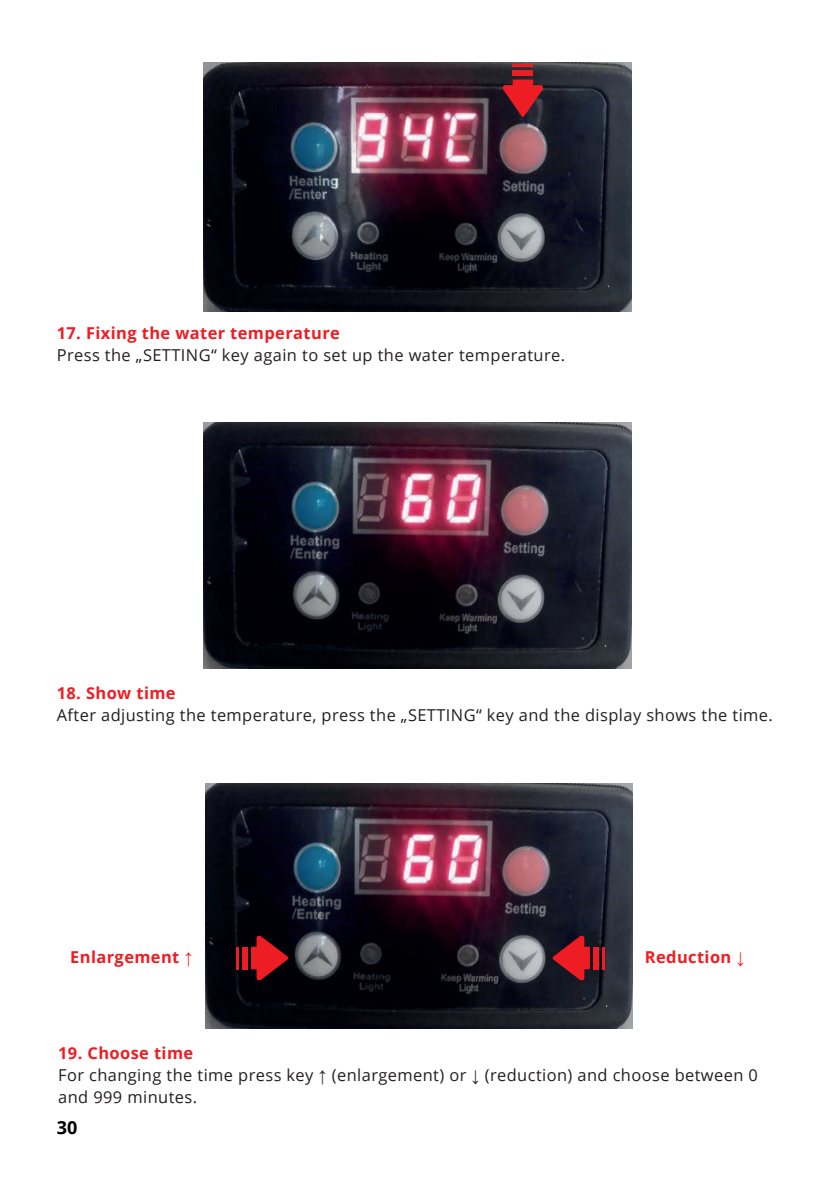
<style>
.page{position:relative;width:840px;height:1191px;background:#fff}
.page>*{position:absolute;margin:0;border:0;box-sizing:border-box;transform-origin:0 0}
.t1{font:700 18px "Open Sans";color:#000001}
.t2{font:16.4px/22px "Open Sans";letter-spacing:.025em;color:#231f20}
.t3{font:700 16.4px "Open Sans";letter-spacing:.025em;color:#ee1d23}
.s1{font-family:"Arial";font-weight:400}
.s2{font-weight:700;color:#ee1d23}
.s3{font-family:"Arial"}
</style>
<div class="page">
<img style="left:204px;top:63px;width:427px;height:248px">
<div style="left:512px;top:70px;width:21px;height:6px;background:#ee1d23"></div>
<svg style="left:502px;top:80px;width:41px;height:37px;background:#921e26"></svg>
<hr style="left:512px;top:65px;width:21px;height:2px;background:#ee1d23">
<img style="left:205px;top:783px;width:427px;height:245px">
<div style="left:592px;top:946px;width:6px;height:23px;background:#ee1d23"></div>
<svg style="left:552px;top:935px;width:37px;height:45px;background:#8b1922"></svg>
<hr style="left:602px;top:946px;width:2px;height:23px;background:#ee1d23">
<div style="left:242px;top:946px;width:5px;height:23px;background:#ee1d23"></div>
<svg style="left:251px;top:935px;width:37px;height:45px;background:#861016"></svg>
<hr style="left:236px;top:946px;width:2px;height:23px;background:#ee1d23">
<img style="left:204px;top:423px;width:427px;height:245px">
<p class="t3" style="left:57px;top:321px;width:284px">17. Fixing the water temperature</p>
<p class="t2" style="left:57px;top:343px;width:509px">Press the „SETTING“ key again to set up the water temperature.</p>
<p class="t3" style="left:57px;top:681px;width:120px">18. Show time</p>
<p class="t2" style="left:57px;top:703px;width:717px">After adjusting the temperature, press the „SETTING“ key and the display shows the time.</p>
<p class="t3" style="left:70px;top:945px;width:124px">Enlargement <span class="s1">↑</span></p>
<p class="t3" style="left:644px;top:945px;width:101px">Reduction <span class="s1">↓</span></p>
<p class="t2" style="left:58px;top:1041px;width:701px"><span class="s2">19. Choose time<br></span>For changing the time press key <span class="s3">↑</span> (enlargement) or <span class="s3">↓</span> (reduction) and choose between 0 and 999 minutes.</p>
<p class="t1" style="left:57px;top:1115px;width:22px">30</p>
</div>
